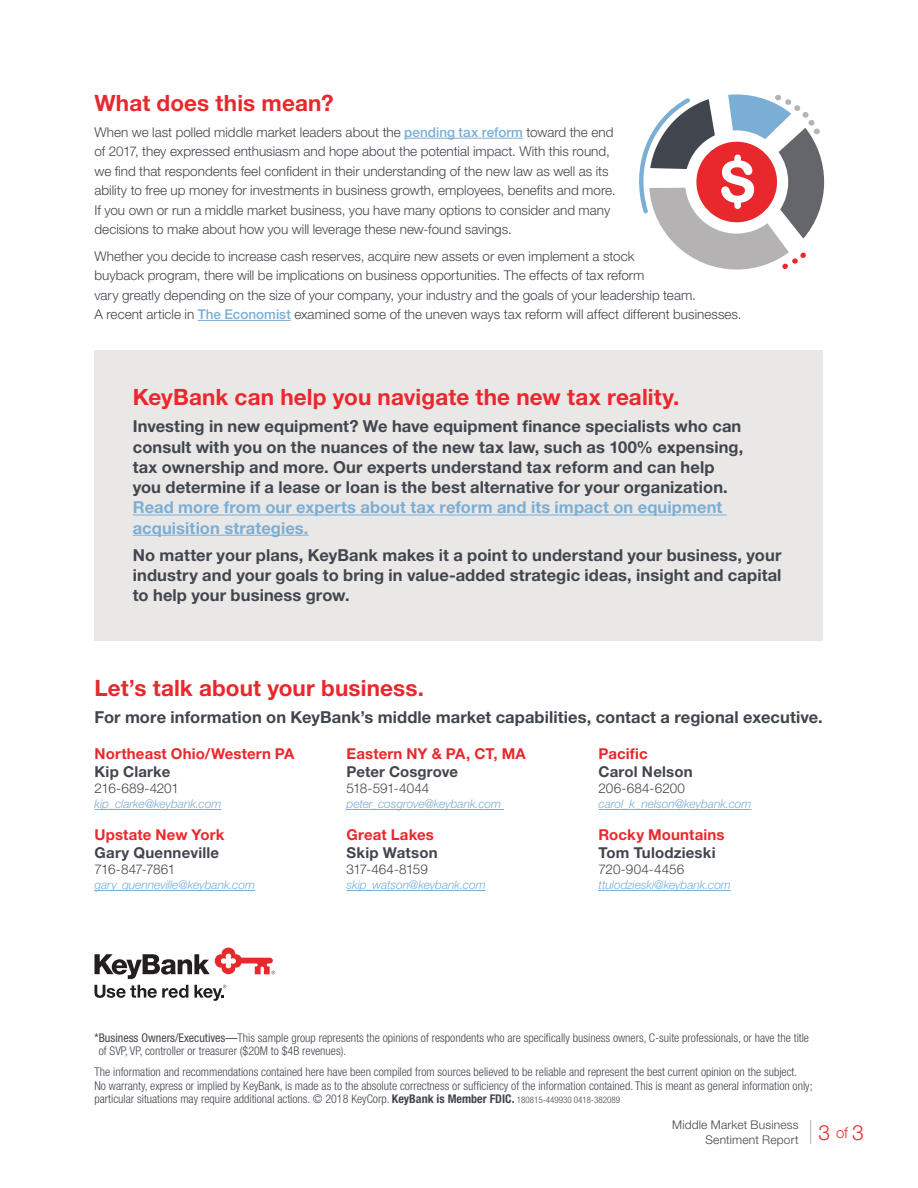
<style>
.page{position:relative;width:918px;height:1188px;background:#fff}
.page>*{position:absolute;margin:0;border:0;box-sizing:border-box;transform-origin:0 0}
.t1{font:700 22.5px "Helvetica Neue LT Std";letter-spacing:.005em;color:#e9282d}
.t2{font:300 21px "Helvetica Neue LT Std";color:#e9282d}
.t3{font:700 16.5px/20.2px "Helvetica Neue LT Std";letter-spacing:.005em;color:#41464e}
.t4{font:700 16.5px/20.2px "Helvetica Neue LT Std";letter-spacing:.005em;color:#7baed5}
.t5{font:700 15px "Helvetica Neue LT Std";letter-spacing:.01em;color:#e9282d}
.t6{font:700 15px "Helvetica Neue LT Std";letter-spacing:.015em;color:#41464e}
.t7{font:300 13.5px/19.5px "Helvetica Neue LT Std";color:#41464e}
.t8{font:300 13.5px "Helvetica Neue LT Std";letter-spacing:-.02em;color:#41464e}
.t9{font:300 13.5px "Helvetica Neue LT Std";letter-spacing:-.025em;color:#41464e}
.t10{font:300 13.5px "Helvetica Neue LT Std";letter-spacing:-.035em;color:#41464e}
.t11{font:300 condensed 12px/13.5px "Helvetica Neue LT Std";color:#41464e}
.t12{font:italic 300 12px "Helvetica Neue LT Std";letter-spacing:-.005em;color:#7baed5}
.t13{font:300 12px/15.1px "Helvetica Neue LT Std";letter-spacing:.015em;color:#41464e;text-align:right}
.s1{font-weight:500;color:#7baed5}
.s2{font-weight:400}
.s3{font-weight:700}
.s4{font-size:9px}
.s5{font-size:15px}
</style>
<div class="page">
<hr style="left:94px;top:809px;width:127px;height:1px;background:#7baed5">
<hr style="left:94px;top:890px;width:161px;height:1px;background:#7baed5">
<hr style="left:346px;top:809px;width:158px;height:1px;background:#7baed5">
<hr style="left:346px;top:890px;width:140px;height:1px;background:#7baed5">
<hr style="left:598px;top:809px;width:153px;height:1px;background:#7baed5">
<hr style="left:598px;top:890px;width:133px;height:1px;background:#7baed5">
<div style="left:94px;top:350px;width:730px;height:290px;background:#e9e8e7"></div>
<svg style="left:94px;top:985px;width:94px;height:13px"></svg>
<svg style="left:94px;top:948px;width:181px;height:31px"></svg>
<svg style="left:194px;top:985px;width:32px;height:16px"></svg>
<hr style="left:404px;top:138px;width:119px;height:1px;background:#7baed5">
<hr style="left:198px;top:320px;width:93px;height:1px;background:#7baed5">
<hr style="left:133px;top:515px;width:594px;height:1px;background:#7baed5">
<hr style="left:133px;top:535px;width:176px;height:1px;background:#7baed5">
<svg style="left:810px;top:1120px;width:1px;height:24px"></svg>
<svg style="left:639px;top:94px;width:185px;height:176px"></svg>
<h1 class="t1" style="left:94px;top:89px;width:241px">What does this mean?</h1>
<p class="t7" style="left:94px;top:122px;width:523px">When we last polled middle market leaders about the <span class="s1">pending tax reform</span> toward the end of 2017, they expressed enthusiasm and hope about the potential impact. With this round, we find that respondents feel confident in their understanding of the new law as well as its ability to free up money for investments in business growth, employees, benefits and more.<br>If you own or run a middle market business, you have many options to consider and many decisions to make about how you will leverage these new-found savings.</p>
<p class="t7" style="left:94px;top:246px;width:649px">Whether you decide to increase cash reserves, acquire new assets or even implement a stock<br>buyback program, there will be implications on business opportunities. The effects of tax reform<br>vary greatly depending on the size of your company, your industry and the goals of your leadership team.<br>A recent article in <span class="s1">The Economist</span> examined some of the uneven ways tax reform will affect different businesses.</p>
<h1 class="t1" style="left:133px;top:383px;width:548px">KeyBank can help you navigate the new tax reality.</h1>
<p class="t3" style="left:133px;top:416px;width:612px">Investing in new equipment? We have equipment finance specialists who can consult with you on the nuances of the new tax law, such as 100% expensing, tax ownership and more. Our experts understand tax reform and can help you determine if a lease or loan is the best alternative for your organization.</p>
<p class="t4" style="left:133px;top:497px;width:591px">Read more from our experts about tax reform and its impact on equipment acquisition strategies.</p>
<p class="t3" style="left:133px;top:544px;width:650px;text-align:justify">No matter your plans, KeyBank makes it a point to understand your business, your industry and your goals to bring in value-added strategic ideas, insight and capital to help your business grow.</p>
<h1 class="t1" style="left:94px;top:674px;width:331px">Let’s talk about your business.</h1>
<p class="t3" style="left:94px;top:706px;width:730px">For more information on KeyBank’s middle market capabilities, contact a regional executive.</p>
<p class="t5" style="left:94px;top:744px;width:201px">Northeast Ohio/Western PA</p>
<p class="t6" style="left:94px;top:762px;width:77px">Kip Clarke</p>
<p class="t8" style="left:94px;top:780px;width:86px">216-689-4201</p>
<p class="t12" style="left:94px;top:797px;width:128px">kip_clarke@keybank.com</p>
<p class="t5" style="left:94px;top:825px;width:131px">Upstate New York</p>
<p class="t6" style="left:94px;top:843px;width:126px">Gary Quenneville</p>
<p class="t9" style="left:94px;top:861px;width:82px">716-847-7861</p>
<p class="t12" style="left:94px;top:878px;width:162px">gary_quenneville@keybank.com</p>
<p class="t5" style="left:346px;top:744px;width:181px">Eastern NY &amp; PA, CT, MA</p>
<p class="t6" style="left:346px;top:762px;width:113px">Peter Cosgrove</p>
<p class="t7" style="left:346px;top:778px;width:84px">518-591-4044</p>
<p class="t12" style="left:346px;top:797px;width:156px">peter_cosgrove@keybank.com</p>
<p class="t5" style="left:346px;top:825px;width:89px">Great Lakes</p>
<p class="t6" style="left:346px;top:843px;width:93px">Skip Watson</p>
<p class="t10" style="left:346px;top:861px;width:83px">317-464-8159</p>
<p class="t12" style="left:346px;top:878px;width:141px">skip_watson@keybank.com</p>
<p class="t5" style="left:598px;top:744px;width:51px">Pacific</p>
<p class="t6" style="left:598px;top:762px;width:96px">Carol Nelson</p>
<p class="t7" style="left:598px;top:778px;width:88px">206-684-6200</p>
<p class="t12" style="left:598px;top:797px;width:154px">carol_k_nelson@keybank.com</p>
<p class="t5" style="left:598px;top:825px;width:128px">Rocky Mountains</p>
<p class="t6" style="left:598px;top:843px;width:119px">Tom Tulodzieski</p>
<p class="t7" style="left:598px;top:859px;width:87px">720-904-4456</p>
<p class="t12" style="left:598px;top:878px;width:134px">ttulodzieski@keybank.com</p>
<p class="t11" style="left:99px;top:1031px;width:712px;text-indent:-4px"><span class="s2">*Business Owners/Executives—</span>This sample group represents the opinions of respondents who are specifically business owners, C-suite professionals, or have the title of SVP, VP, controller or treasurer ($20M to $4B revenues).</p>
<p class="t11" style="left:94px;top:1065px;width:720px">The information and recommendations contained here have been compiled from sources believed to be reliable and represent the best current opinion on the subject.<br>No warranty, express or implied by KeyBank, is made as to the absolute correctness or sufficiency of the information contained. This is meant as general information only; particular situations may require additional actions. © 2018 KeyCorp. <span class="s3">KeyBank is Member FDIC.</span> <span class="s4">180815-449930 0418-382089</span></p>
<p class="t13" style="left:672px;top:1117px;width:128px">Middle Market Business<br>Sentiment Report</p>
<h2 class="t2" style="left:819px;top:1119px;width:47px">3 <span class="s5">of</span> 3</h2>
</div>
